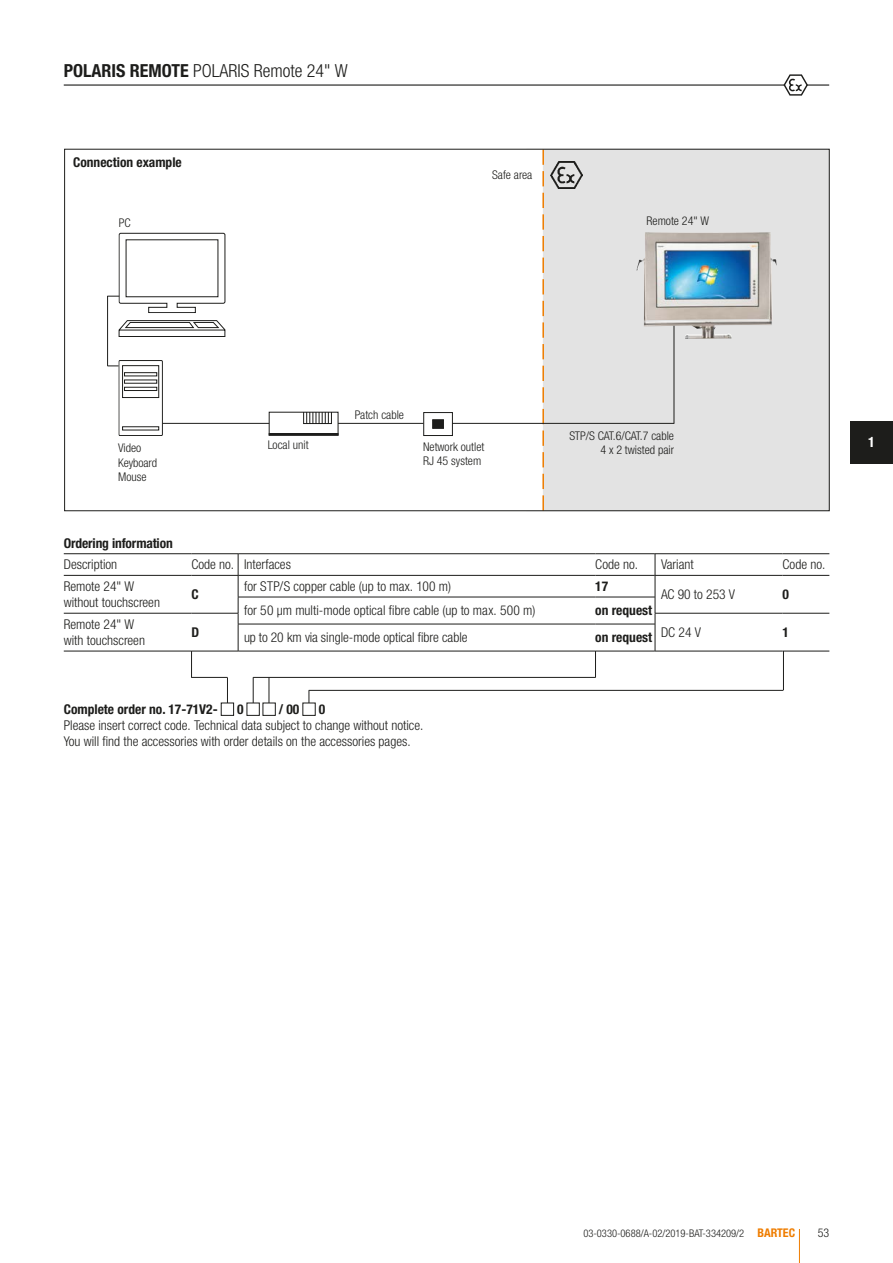
<style>
.page{position:relative;width:893px;height:1263px;background:#fff}
.page>*{position:absolute;margin:0;border:0;box-sizing:border-box;transform-origin:0 0}
.t1{font:300 condensed 18px "Helvetica Neue LTW1 G";color:#1d1d1b}
.t2{font:700 condensed 14.25px "Helvetica Neue LTW1 G";color:#fff}
.t3{font:300 condensed 13.5px/16.2px "Helvetica Neue LTW1 G";color:#1d1d1b}
.t4{font:700 condensed 13.5px "Helvetica Neue LTW1 G";color:#1d1d1b}
.t5{font:300 condensed 12px/14.4px "Helvetica Neue LTW1 G";color:#1d1d1b}
.t6{font:300 condensed 10.5px "Helvetica Neue LTW1 G";color:#1d1d1b}
.s1{font-weight:700}
.s2{font-weight:700;font-size:12px;color:#ef7d00}
</style>
<div class="page">
<div style="left:526px;top:149px;width:304px;height:362px;background:#e3e3e3;border:2px solid #e3e3e3"></div>
<div style="left:65px;top:149px;width:477px;height:362px;background:#fff"></div>
<hr style="left:674px;top:325px;width:1px;height:98px;background:#1d1d1b">
<img style="left:551px;top:162px;width:31px;height:26px">
<svg style="left:542px;top:151px;width:2px;height:358px"></svg>
<hr style="left:107px;top:296px;width:1px;height:70px;background:#1d1d1b">
<hr style="left:162px;top:423px;width:107px;height:1px;background:#1d1d1b">
<hr style="left:338px;top:423px;width:86px;height:1px;background:#1d1d1b">
<hr style="left:452px;top:423px;width:222px;height:1px;background:#1d1d1b">
<svg style="left:303px;top:414px;width:29px;height:10px"></svg>
<div style="left:269px;top:433px;width:69px;height:2px;border:1px solid #1d1d1b"></div>
<div style="left:423px;top:412px;width:30px;height:24px;border:1px solid #1d1d1b"></div>
<div style="left:432px;top:419px;width:12px;height:10px;background:#1d1d1b;border:1px solid #1d1d1b"></div>
<svg style="left:107px;top:233px;width:118px;height:80px"></svg>
<svg style="left:119px;top:320px;width:106px;height:17px"></svg>
<svg style="left:107px;top:360px;width:56px;height:76px"></svg>
<img style="left:637px;top:232px;width:139px;height:107px">
<hr style="left:64px;top:84px;width:765px;height:2px;background:#1d1d1b">
<svg style="left:783px;top:74px;width:25px;height:22px"></svg>
<hr style="left:799px;top:1229px;width:1px;height:34px;background:#ef7d00">
<div style="left:850px;top:421px;width:43px;height:42px;background:#1d1d1b"></div>
<svg style="left:253px;top:678px;width:1px;height:25px"></svg>
<svg style="left:269px;top:678px;width:1px;height:25px"></svg>
<svg style="left:309px;top:691px;width:1px;height:12px"></svg>
<svg style="left:227px;top:677px;width:1px;height:26px"></svg>
<hr style="left:595px;top:600px;width:1px;height:78px;background:#1d1d1b">
<hr style="left:783px;top:600px;width:1px;height:90px;background:#1d1d1b">
<hr style="left:191px;top:643px;width:1px;height:35px;background:#1d1d1b">
<hr style="left:253px;top:677px;width:342px;height:1px;background:#1d1d1b">
<hr style="left:309px;top:690px;width:474px;height:1px;background:#1d1d1b">
<hr style="left:191px;top:677px;width:36px;height:1px;background:#1d1d1b">
<svg style="left:64px;top:554px;width:591px;height:97px"></svg>
<hr style="left:64px;top:575px;width:127px;height:1px;background:#1d1d1b">
<hr style="left:191px;top:575px;width:47px;height:1px;background:#1d1d1b">
<hr style="left:238px;top:575px;width:357px;height:1px;background:#1d1d1b">
<hr style="left:595px;top:575px;width:60px;height:1px;background:#1d1d1b">
<hr style="left:238px;top:597px;width:357px;height:1px;background:#1d1d1b">
<hr style="left:595px;top:597px;width:60px;height:1px;background:#1d1d1b">
<hr style="left:64px;top:613px;width:127px;height:1px;background:#1d1d1b">
<hr style="left:191px;top:613px;width:47px;height:1px;background:#1d1d1b">
<hr style="left:238px;top:624px;width:357px;height:1px;background:#1d1d1b">
<hr style="left:595px;top:624px;width:60px;height:1px;background:#1d1d1b">
<hr style="left:64px;top:651px;width:127px;height:1px;background:#1d1d1b">
<hr style="left:191px;top:651px;width:47px;height:1px;background:#1d1d1b">
<hr style="left:238px;top:651px;width:357px;height:1px;background:#1d1d1b">
<hr style="left:595px;top:651px;width:60px;height:1px;background:#1d1d1b">
<hr style="left:64px;top:553px;width:127px;height:1px;background:#1d1d1b">
<hr style="left:191px;top:553px;width:47px;height:1px;background:#1d1d1b">
<hr style="left:238px;top:553px;width:357px;height:1px;background:#1d1d1b">
<hr style="left:595px;top:553px;width:60px;height:1px;background:#1d1d1b">
<svg style="left:238px;top:554px;width:1px;height:97px"></svg>
<hr style="left:655px;top:651px;width:128px;height:1px;background:#1d1d1b">
<hr style="left:783px;top:651px;width:46px;height:1px;background:#1d1d1b">
<svg style="left:655px;top:553px;width:174px;height:98px"></svg>
<hr style="left:655px;top:575px;width:1px;height:38px;background:#1d1d1b">
<hr style="left:655px;top:613px;width:1px;height:38px;background:#1d1d1b">
<div style="left:221px;top:703px;width:13px;height:12px;border:1px solid #1d1d1b"></div>
<h1 class="t1" style="left:64px;top:60px;width:285px"><span class="s1">POLARIS REMOTE</span> POLARIS Remote 24" W</h1>
<p class="t4" style="left:73px;top:155px;width:110px">Connection example</p>
<p class="t5" style="left:119px;top:215px;width:13px">PC</p>
<p class="t5" style="left:492px;top:168px;width:42px">Safe area</p>
<p class="t5" style="left:647px;top:213px;width:64px">Remote 24" W</p>
<p class="t5" style="left:118px;top:441px;width:40px">Video<br>Keyboard<br>Mouse</p>
<p class="t5" style="left:268px;top:438px;width:42px">Local unit</p>
<p class="t5" style="left:355px;top:407px;width:51px">Patch cable</p>
<p class="t5" style="left:423px;top:440px;width:63px">Network outlet<br>RJ 45 system</p>
<p class="t5" style="left:569px;top:428px;width:106px;text-align:right">STP/S CAT.6/CAT.7 cable<br>4 x 2 twisted pair</p>
<p class="t4" style="left:64px;top:535px;width:111px">Ordering information</p>
<p class="t3" style="left:64px;top:557px;width:55px">Description</p>
<p class="t3" style="left:191px;top:557px;width:101px">Code no. Interfaces</p>
<p class="t3" style="left:595px;top:557px;width:44px">Code no.</p>
<p class="t3" style="left:64px;top:578px;width:98px">Remote 24" W without touchscreen</p>
<p class="t4" style="left:191px;top:586px;width:9px">C</p>
<p class="t3" style="left:244px;top:578px;width:208px">for STP/S copper cable (up to max. 100 m)</p>
<p class="t4" style="left:595px;top:578px;width:14px">17</p>
<p class="t3" style="left:244px;top:603px;width:293px">for 50 µm multi-mode optical fibre cable (up to max. 500 m)</p>
<p class="t4" style="left:595px;top:602px;width:58px">on request</p>
<p class="t3" style="left:64px;top:616px;width:83px">Remote 24" W with touchscreen</p>
<p class="t4" style="left:191px;top:624px;width:9px">D</p>
<p class="t3" style="left:244px;top:630px;width:225px">up to 20 km via single-mode optical fibre cable</p>
<p class="t4" style="left:595px;top:629px;width:58px">on request</p>
<p class="t3" style="left:661px;top:557px;width:34px">Variant</p>
<p class="t3" style="left:783px;top:557px;width:44px">Code no.</p>
<p class="t3" style="left:661px;top:586px;width:76px">AC 90 to 253 V</p>
<p class="t4" style="left:783px;top:586px;width:8px">0</p>
<p class="t3" style="left:661px;top:624px;width:41px">DC 24 V</p>
<p class="t4" style="left:783px;top:624px;width:8px">1</p>
<p class="t4" style="left:64px;top:701px;width:155px">Complete order no. 17-71V2-</p>
<p class="t4" style="left:237px;top:701px;width:8px">0</p>
<p class="t4" style="left:279px;top:701px;width:22px">/ 00</p>
<p class="t4" style="left:319px;top:701px;width:8px">0</p>
<p class="t3" style="left:64px;top:717px;width:361px">Please insert correct code. Technical data subject to change without notice.<br>You will find the accessories with order details on the accessories pages.</p>
<p class="t2" style="left:868px;top:434px;width:8px">1</p>
<p class="t6" style="left:583px;top:1227px;width:213px">03-0330-0688/A-02/2019-BAT-334209/2 <span class="s2">BARTEC</span></p>
<p class="t5" style="left:818px;top:1226px;width:13px">53</p>
</div>
